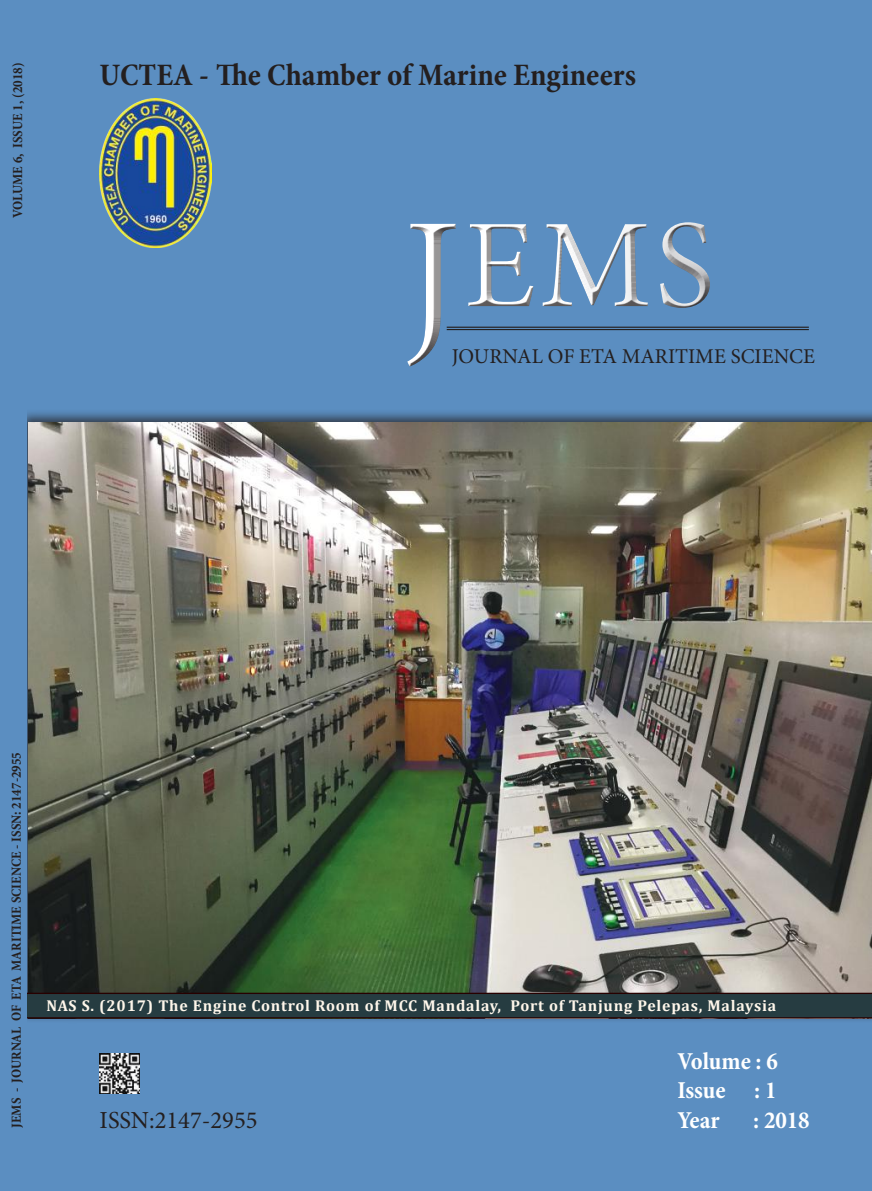
<style>
.page{position:relative;width:872px;height:1191px;background:#fff}
.page>*{position:absolute;margin:0;border:0;box-sizing:border-box;transform-origin:0 0}
.t1{font:126px "Minion Pro";color:#fff}
.t2{font:700 condensed 31.5px "Minion Pro";color:#241f1f}
.t3{font:700 condensed 24.5px/29.4px "Minion Pro";letter-spacing:-.005em;color:#fff}
.t4{font:24.5px "Minion Pro";color:#241f1f}
.t5{font:21px "Minion Pro";color:#241f1f}
.t6{font:700 15.75px "Cambria";letter-spacing:.05em;color:#fff7eb}
.t7{font:700 condensed 14px "Minion Pro";color:#241f1f}
.s1{font-size:175px}
</style>
<div class="page">
<img style="left:0;top:0;width:872px;height:1191px">
<div style="left:5px;top:0;width:21px;height:1191px;background:#5b8ec1"></div>
<p class="t7" style="left:8px;top:218px;width:157px;rotate:-90deg">VOLUME 6, ISSUE 1, (2018)</p>
<h2 class="t2" style="left:100px;top:53px;width:538px">UCTEA - The Chamber of Marine Engineers</h2>
<h1 class="t1" style="left:403px;top:181px;width:313px"><span class="s1">J</span>EMS</h1>
<h3 class="t5" style="left:452px;top:342px;width:365px">JOURNAL OF ETA MARITIME SCIENCE</h3>
<p class="t7" style="left:7px;top:1127px;width:377px;rotate:-90deg">JEMS - JOURNAL OF ETA MARITIME SCIENCE - ISSN: 2147-2955</p>
<p class="t6" style="left:47px;top:994px;width:731px">NAS S. (2017) The Engine Control Room of MCC Mandalay, Port of Tanjung Pelepas, Malaysia</p>
<h3 class="t3" style="left:677px;top:1046px;width:102px">Volume : 6<br>Issue : 1</h3>
<h3 class="t4" style="left:100px;top:1104px;width:159px">ISSN:2147-2955</h3>
<h3 class="t3" style="left:677px;top:1105px;width:44px">Year</h3>
<h3 class="t3" style="left:753px;top:1105px;width:58px">: 2018</h3>
</div>
